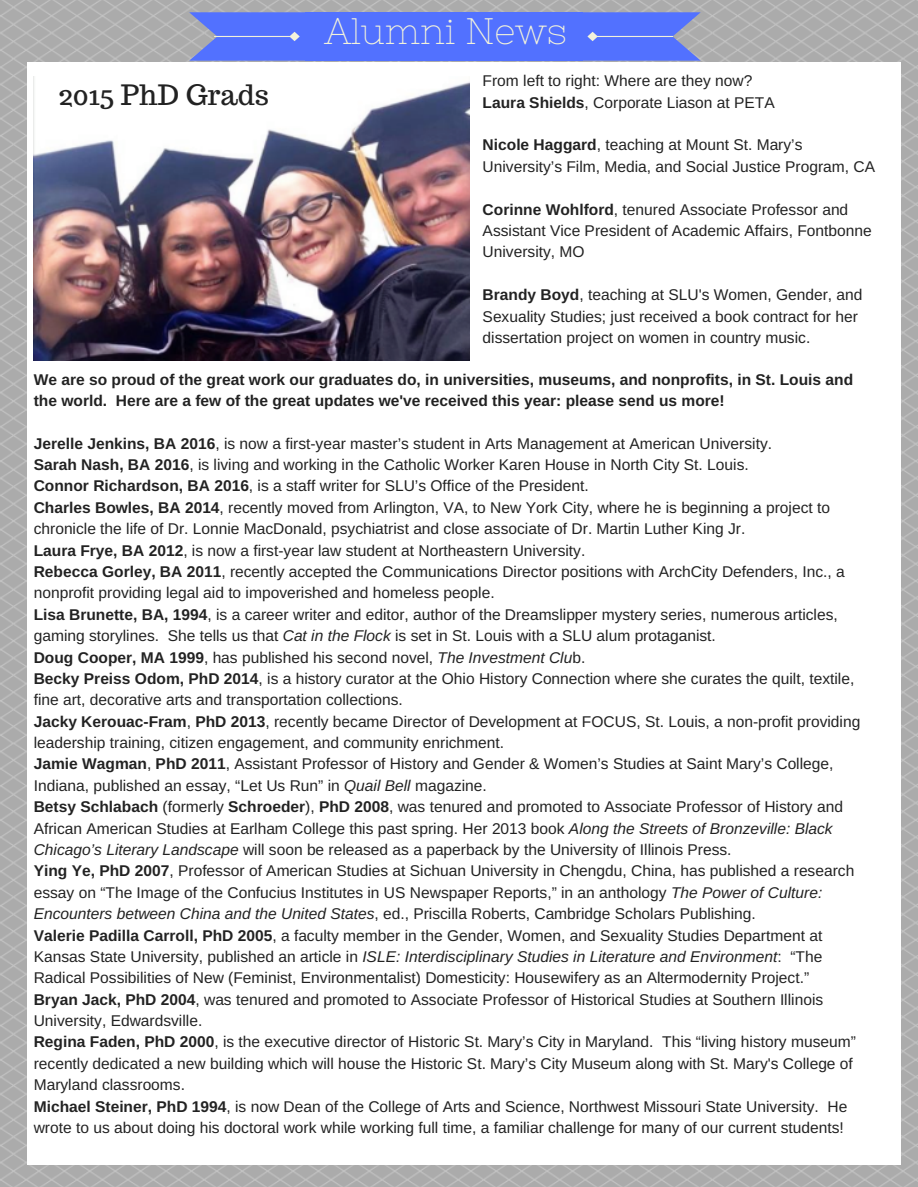
<style>
.page{position:relative;width:918px;height:1187px;background:#fff}
.page>*{position:absolute;margin:0;border:0;box-sizing:border-box;transform-origin:0 0}
.t1{font:36.75px "Nixie One";color:#f2f2db}
.t2{font:28.05px "Trocchi";color:#222}
.t3{font:15.6px/21.3px "Arimo";color:#222}
.t4{font:700 15.6px/21.3px "Arimo";color:#222}
.s1{font-weight:700}
.s2{font-style:italic}
</style>
<div class="page">
<img style="left:0;top:0;width:918px;height:1186px">
<div style="left:27px;top:62px;width:874px;height:1102px;background:#fff"></div>
<div style="left:305px;top:12px;width:277px;height:49px;background:#5271ff"></div>
<svg style="left:189px;top:12px;width:116px;height:49px;background:#617cf3"></svg>
<svg style="left:582px;top:12px;width:119px;height:49px;background:#617bf3"></svg>
<img style="left:34px;top:82px;width:435px;height:279px">
<h2 class="t2" style="left:59px;top:77px;width:212px">2015 PhD Grads</h2>
<h1 class="t1" style="left:324px;top:9px;width:244px">Alumni News</h1>
<p class="t3" style="left:483px;top:70px;width:294px">From left to right: Where are they now?<br><span class="s1">Laura Shields</span>, Corporate Liason at PETA</p>
<p class="t3" style="left:483px;top:134px;width:394px"><span class="s1">Nicole Haggard</span>, teaching at Mount St. Mary’s<br>University’s Film, Media, and Social Justice Program, CA</p>
<p class="t3" style="left:483px;top:198px;width:391px"><span class="s1">Corinne Wohlford</span>, tenured Associate Professor and<br>Assistant Vice President of Academic Affairs, Fontbonne<br>University, MO</p>
<p class="t3" style="left:483px;top:284px;width:381px"><span class="s1">Brandy Boyd</span>, teaching at SLU's Women, Gender, and<br>Sexuality Studies; just received a book contract for her dissertation project on women in country music.</p>
<p class="t4" style="left:34px;top:368px;width:821px">We are so proud of the great work our graduates do, in universities, museums, and nonprofits, in St. Louis and the world. Here are a few of the great updates we've received this year: please send us more!</p>
<p class="t3" style="left:34px;top:432px;width:828px"><span class="s1">Jerelle Jenkins, BA 2016</span>, is now a first-year master’s student in Arts Management at American University.<br><span class="s1">Sarah Nash, BA 2016</span>, is living and working in the Catholic Worker Karen House in North City St. Louis.<br><span class="s1">Connor Richardson, BA 2016</span>, is a staff writer for SLU’s Office of the President.<br><span class="s1">Charles Bowles, BA 2014</span>, recently moved from Arlington, VA, to New York City, where he is beginning a project to chronicle the life of Dr. Lonnie MacDonald, psychiatrist and close associate of Dr. Martin Luther King Jr.<br><span class="s1">Laura Frye, BA 2012</span>, is now a first-year law student at Northeastern University.<br><span class="s1">Rebecca Gorley, BA 2011</span>, recently accepted the Communications Director positions with ArchCity Defenders, Inc., a nonprofit providing legal aid to impoverished and homeless people.<br><span class="s1">Lisa Brunette, BA, 1994</span>, is a career writer and editor, author of the Dreamslipper mystery series, numerous articles, gaming storylines. She tells us that <span class="s2">Cat in the Flock</span> is set in St. Louis with a SLU alum protaganist.<br><span class="s1">Doug Cooper, MA 1999</span>, has published his second novel, <span class="s2">The Investment Clu</span>b.<br><span class="s1">Becky Preiss Odom, PhD 2014</span>, is a history curator at the Ohio History Connection where she curates the quilt, textile, fine art, decorative arts and transportation collections.<br><span class="s1">Jacky Kerouac-Fram</span>, <span class="s1">PhD 2013</span>, recently became Director of Development at FOCUS, St. Louis, a non-profit providing leadership training, citizen engagement, and community enrichment.<br><span class="s1">Jamie Wagman</span>, <span class="s1">PhD 2011</span>, Assistant Professor of History and Gender &amp; Women’s Studies at Saint Mary’s College, Indiana, published an essay, “Let Us Run” in <span class="s2">Quail Bell</span> magazine.<br><span class="s1">Betsy Schlabach</span> (formerly <span class="s1">Schroeder</span>), <span class="s1">PhD 2008</span>, was tenured and promoted to Associate Professor of History and African American Studies at Earlham College this past spring. Her 2013 book <span class="s2">Along the Streets of Bronzeville: Black Chicago’s Literary Landscape</span> will soon be released as a paperback by the University of Illinois Press.<br><span class="s1">Ying Ye, PhD 2007</span>, Professor of American Studies at Sichuan University in Chengdu, China, has published a research essay on “The Image of the Confucius Institutes in US Newspaper Reports,” in an anthology <span class="s2">The Power of Culture:<br>Encounters between China and the United States</span>, ed., Priscilla Roberts, Cambridge Scholars Publishing.<br><span class="s1">Valerie Padilla Carroll, PhD 2005</span>, a faculty member in the Gender, Women, and Sexuality Studies Department at Kansas State University, published an article in <span class="s2">ISLE: Interdisciplinary Studies in Literature and Environment</span>: “The Radical Possibilities of New (Feminist, Environmentalist) Domesticity: Housewifery as an Altermodernity Project.”<br><span class="s1">Bryan Jack, PhD 2004</span>, was tenured and promoted to Associate Professor of Historical Studies at Southern Illinois University, Edwardsville.<br><span class="s1">Regina Faden, PhD 2000</span>, is the executive director of Historic St. Mary’s City in Maryland. This “living history museum” recently dedicated a new building which will house the Historic St. Mary’s City Museum along with St. Mary's College of Maryland classrooms.<br><span class="s1">Michael Steiner, PhD 1994</span>, is now Dean of the College of Arts and Science, Northwest Missouri State University. He wrote to us about doing his doctoral work while working full time, a familiar challenge for many of our current students!</p>
</div>
